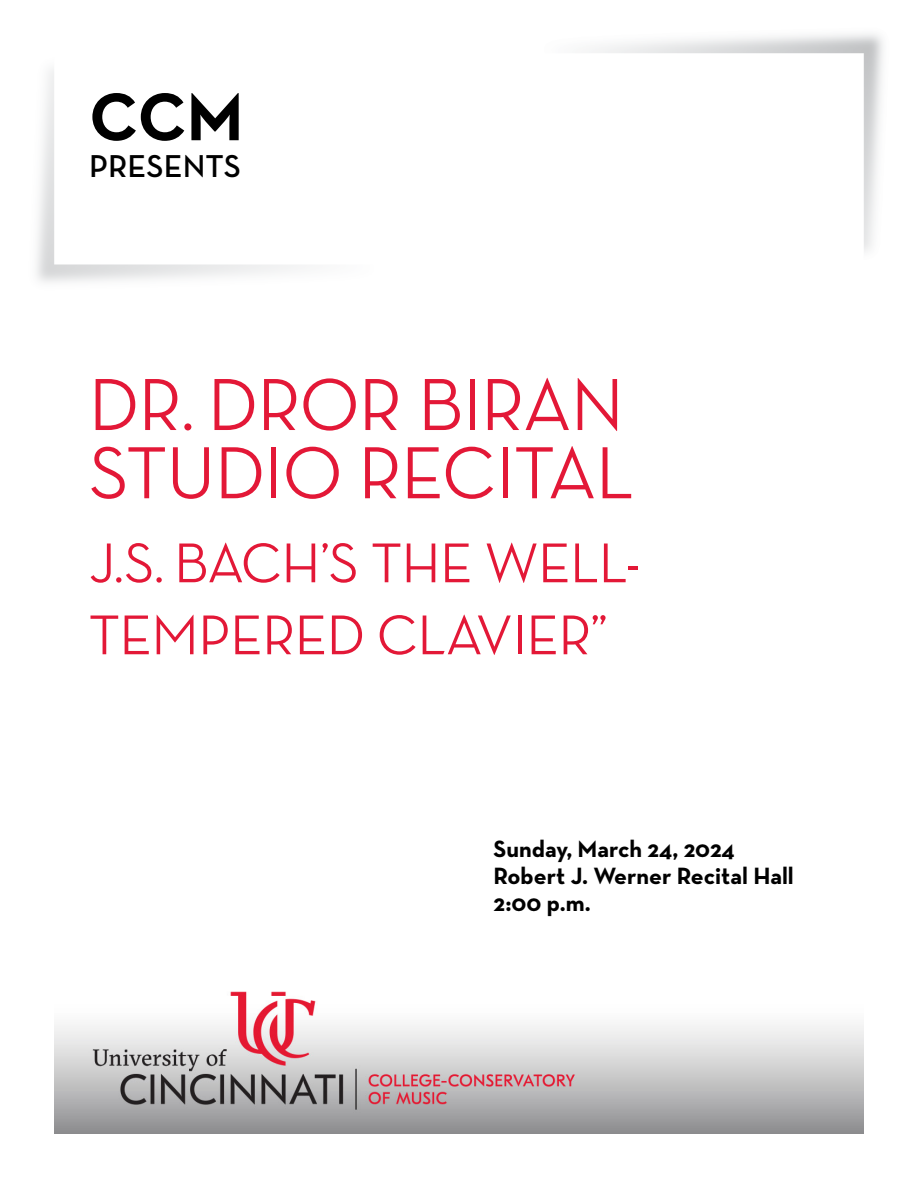
<style>
.page{position:relative;width:918px;height:1188px;background:#fff}
.page>*{position:absolute;margin:0;border:0;box-sizing:border-box;transform-origin:0 0}
.Concert_Title__H1{font:500 75px/68.2px "Neutra Disp";color:#e31837}
.Page_Intro__H1{font:700 68.7px "Neutra Text";color:#000}
.Concert_Title__H1-2{font:500 57px/72px "Neutra Disp";color:#e31837}
.Page_Intro__H1-2{font:600 32.25px "Neutra Text";color:#000}
.Date_Venue_Time__H3{font:700 24px "Neutra Text";color:#000}
</style>
<div class="page">
<img style="left:54px;top:991px;width:810px;height:143px">
<img style="left:589px;top:34px;width:294px;height:218px">
<h1 class="Page_Intro__H1" style="left:89px;top:74px;width:156px">CCM</h1>
<h1 class="Page_Intro__H1-2" style="left:89px;top:146px;width:153px">PRESENTS</h1>
<h1 class="Concert_Title__H1" style="left:89px;top:371px;width:546px">DR. DROR BIRAN<br>STUDIO RECITAL</h1>
<h1 class="Concert_Title__H1-2" style="left:89px;top:527px;width:552px">J.S. BACH’S THE WELL-<br>TEMPERED CLAVIER”</h1>
<h3 class="Date_Venue_Time__H3" style="left:494px;top:834px;width:243px">Sunday, March 24, 2024</h3>
<h3 class="Date_Venue_Time__H3" style="left:494px;top:861px;width:302px">Robert J. Werner Recital Hall</h3>
<h3 class="Date_Venue_Time__H3" style="left:494px;top:888px;width:99px">2:00 p.m.</h3>
</div>
